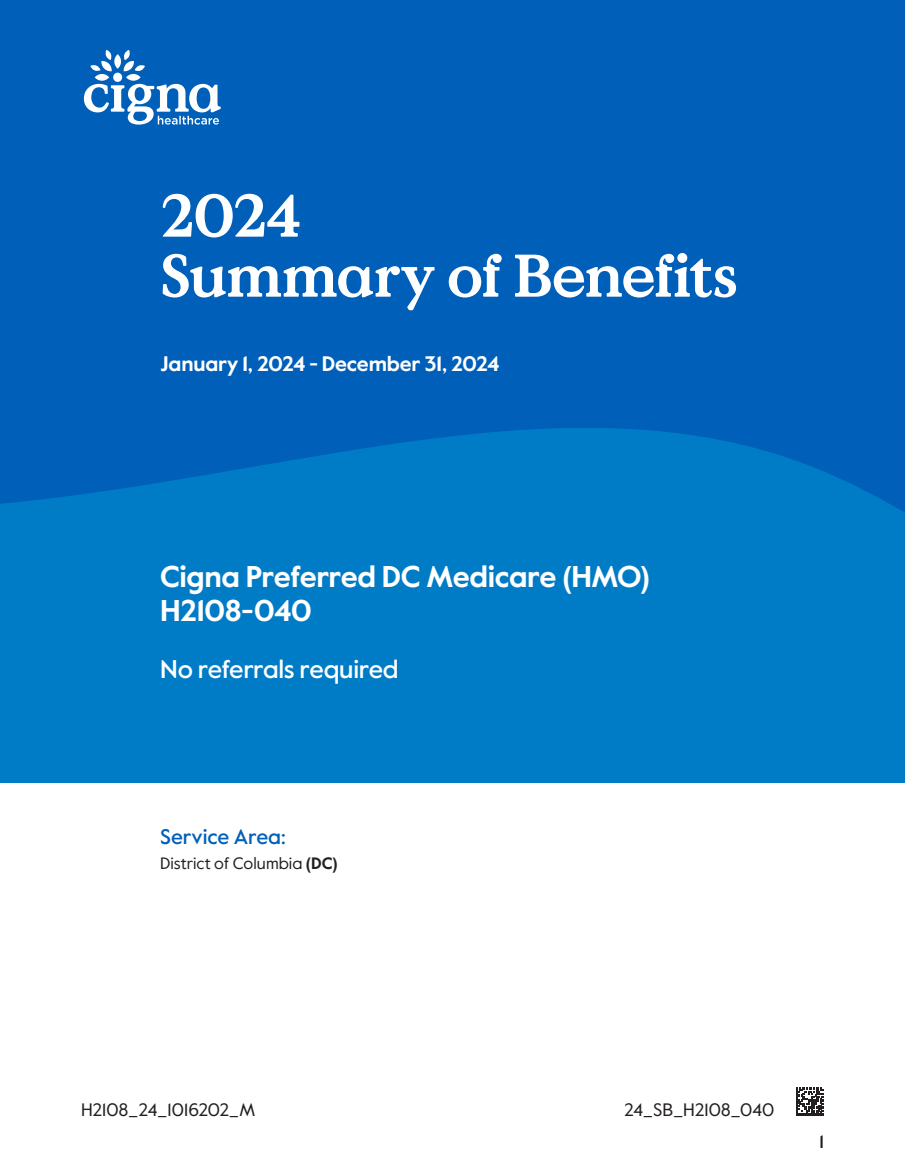
<style>
.page{position:relative;width:905px;height:1175px;background:#fff}
.page>*{position:absolute;margin:0;border:0;box-sizing:border-box;transform-origin:0 0}
.t1{font:700 60px "Value Serif Pro";letter-spacing:-.03em;color:#fff}
.subtitle_toc{font:700 30px/34.5px "Value Sans Pro";letter-spacing:-.015em;color:#fff}
.blurb{font:500 25.5px "Value Sans Pro";letter-spacing:-.015em;color:#fff}
.dates{font:700 21px "Value Sans Pro";letter-spacing:-.01em;color:#fff}
.service_area_heading{font:500 21px "Value Sans Pro";letter-spacing:-.005em;color:#005fb9}
.mat_ID{font:18px "Value Sans Pro";letter-spacing:-.015em;color:#231f20}
.print_code{font:18px "Value Sans Pro";letter-spacing:-.005em;color:#231f20}
.t2{font:500 18px "Value Sans Pro";color:#231f20}
.para_service_area{font:16.5px "Value Sans Pro";color:#231f20}
.s1{font-weight:700}
</style>
<div class="page">
<svg style="left:796px;top:1087px;width:28px;height:28px"></svg>
<div style="left:0;top:338px;width:904px;height:445px;background:#007cc7"></div>
<svg style="left:0;top:0;width:904px;height:512px;background:#0062ba"></svg>
<svg style="left:84px;top:50px;width:137px;height:75px"></svg>
<p class="t1" style="left:160px;top:179px;width:143px">2024</p>
<p class="t1" style="left:160px;top:239px;width:579px">Summary of Benefits</p>
<p class="dates" style="left:160px;top:351px;width:341px">January 1, 2024 - December 31, 2024</p>
<p class="subtitle_toc" style="left:160px;top:560px;width:491px">Cigna Preferred DC Medicare (HMO)<br>H2108-040</p>
<p class="blurb" style="left:160px;top:654px;width:240px">No referrals required</p>
<p class="service_area_heading" style="left:160px;top:823px;width:127px">Service Area:</p>
<p class="para_service_area" style="left:160px;top:853px;width:179px">District of Columbia <span class="s1">(DC)</span></p>
<p class="mat_ID" style="left:81px;top:1098px;width:176px">H2108_24_1016202_M</p>
<p class="print_code" style="left:624px;top:1098px;width:152px">24_SB_H2108_040</p>
<p class="t2" style="left:819px;top:1130px;width:6px">1</p>
</div>
